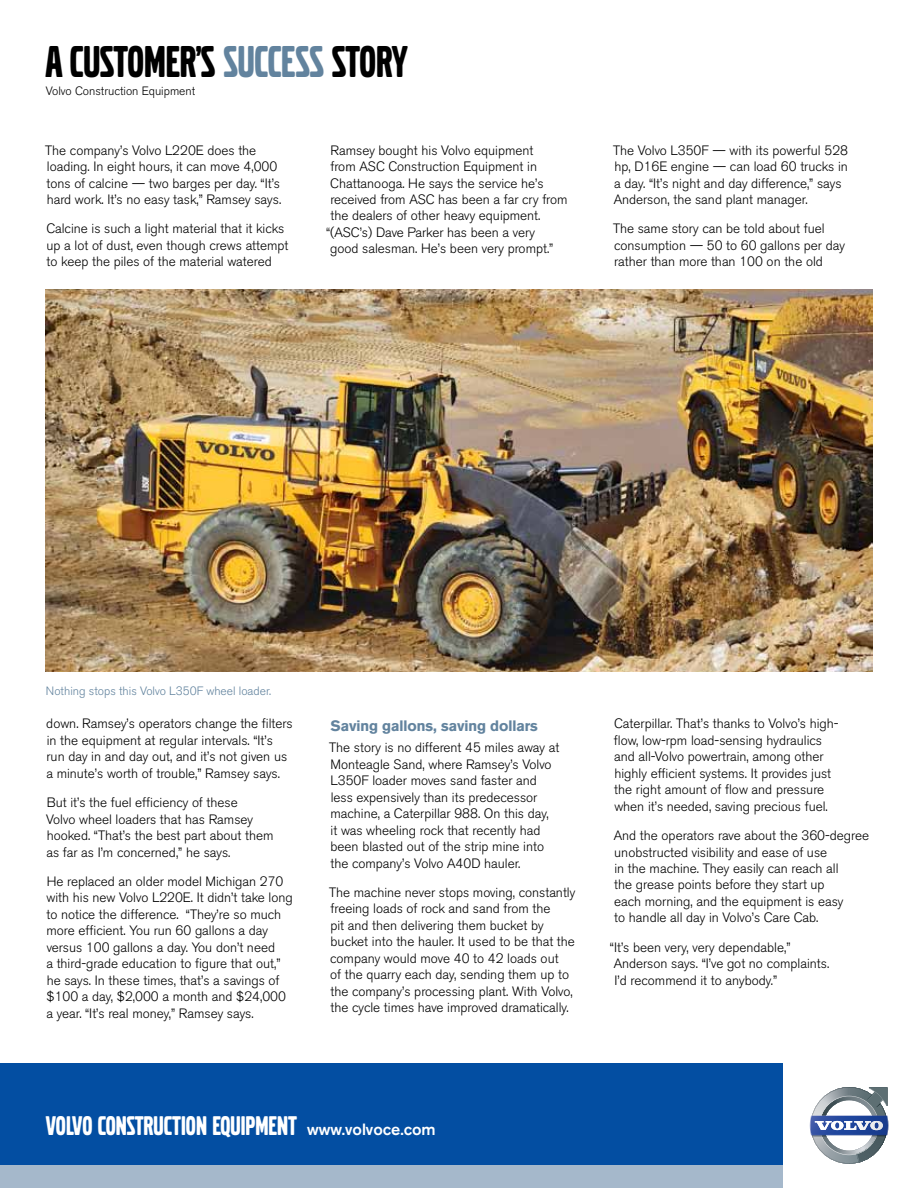
<style>
.page{position:relative;width:918px;height:1188px;background:#fff}
.page>*{position:absolute;margin:0;border:0;box-sizing:border-box;transform-origin:0 0}
.t1{font:46.5px "Volvo Broad";color:#000}
.t2{font:28.2px "Volvo Broad";color:#fff}
.t3{font:700 15px "Volvo Sans Pro";color:#62839e}
.t4{font:300 13.5px/16.5px "Volvo Sans Pro";color:#000}
.t5{font:300 12px "Volvo Sans Pro";color:#62839e}
.t6{font:300 12px "Volvo Sans";color:#000}
.s1{color:#62839e}
.s2{font-family:"Volvo Sans Pro";font-weight:500;font-size:16.2px}
</style>
<div class="page">
<div style="left:0;top:1162px;width:784px;height:26px;background:#a5b8cb"></div>
<div style="left:0;top:1063px;width:784px;height:101px;background:#034ea2"></div>
<svg style="left:810px;top:1087px;width:78px;height:77px"></svg>
<img style="left:46px;top:289px;width:826px;height:383px">
<h1 class="t1" style="left:46px;top:40px;width:364px">A CUSTOMER’S <span class="s1">SUCCESS</span> STORY</h1>
<p class="t6" style="left:46px;top:84px;width:151px">Volvo Construction Equipment</p>
<p class="t4" style="left:45px;top:142px;width:238px">The company’s Volvo L220E does the loading. In eight hours, it can move 4,000 tons of calcine — two barges per day. “It’s hard work. It’s no easy task,” Ramsey says.</p>
<p class="t4" style="left:46px;top:221px;width:244px">Calcine is such a light material that it kicks up a lot of dust, even though crews attempt to keep the piles of the material watered</p>
<p class="t4" style="left:331px;top:142px;width:204px">Ramsey bought his Volvo equipment</p>
<p class="t4" style="left:330px;top:158px;width:208px">from ASC Construction Equipment in</p>
<p class="t4" style="left:330px;top:175px;width:215px">Chattanooga. He says the service he’s</p>
<p class="t4" style="left:330px;top:191px;width:239px">received from ASC has been a far cry from</p>
<p class="t4" style="left:330px;top:208px;width:212px">the dealers of other heavy equipment.</p>
<p class="t4" style="left:326px;top:224px;width:211px">“(ASC’s) Dave Parker has been a very</p>
<p class="t4" style="left:330px;top:241px;width:225px">good salesman. He’s been very prompt.”</p>
<p class="t4" style="left:613px;top:142px;width:237px">The Volvo L350F — with its powerful 528 hp, D16E engine — can load 60 trucks in a day. “It’s night and day difference,” says Anderson, the sand plant manager.</p>
<p class="t4" style="left:613px;top:221px;width:233px">The same story can be told about fuel consumption — 50 to 60 gallons per day rather than more than 100 on the old</p>
<p class="t5" style="left:46px;top:684px;width:227px">Nothing stops this Volvo L350F wheel loader.</p>
<p class="t4" style="left:46px;top:716px;width:248px">down. Ramsey’s operators change the filters in the equipment at regular intervals. “It’s run day in and day out, and it’s not given us a minute’s worth of trouble,” Ramsey says.</p>
<p class="t4" style="left:46px;top:794px;width:229px">But it’s the fuel efficiency of these<br>Volvo wheel loaders that has Ramsey hooked. “That’s the best part about them as far as I’m concerned,” he says.</p>
<p class="t4" style="left:46px;top:873px;width:248px">He replaced an older model Michigan 270 with his new Volvo L220E. It didn’t take long to notice the difference. “They’re so much more efficient. You run 60 gallons a day versus 100 gallons a day. You don’t need<br>a third-grade education to figure that out,” he says. In these times, that’s a savings of $100 a day, $2,000 a month and $24,000 a year. “It’s real money,” Ramsey says.</p>
<p class="t3" style="left:330px;top:717px;width:209px">Saving gallons, saving dollars</p>
<p class="t4" style="left:329px;top:739px;width:232px">The story is no different 45 miles away at Monteagle Sand, where Ramsey’s Volvo L350F loader moves sand faster and less expensively than its predecessor machine, a Caterpillar 988. On this day,<br>it was wheeling rock that recently had been blasted out of the strip mine into the company’s Volvo A40D hauler.</p>
<p class="t4" style="left:329px;top:884px;width:248px">The machine never stops moving, constantly freeing loads of rock and sand from the<br>pit and then delivering them bucket by bucket into the hauler. It used to be that the company would move 40 to 42 loads out<br>of the quarry each day, sending them up to the company’s processing plant. With Volvo, the cycle times have improved dramatically.</p>
<p class="t4" style="left:614px;top:716px;width:226px">Caterpillar. That’s thanks to Volvo’s high&shy;flow, low-rpm load-sensing hydraulics and all-Volvo powertrain, among other highly efficient systems. It provides just the right amount of flow and pressure when it’s needed, saving precious fuel.</p>
<p class="t4" style="left:614px;top:827px;width:257px">And the operators rave about the 360-degree unobstructed visibility and ease of use<br>in the machine. They easily can reach all<br>the grease points before they start up<br>each morning, and the equipment is easy<br>to handle all day in Volvo’s Care Cab.</p>
<p class="t4" style="left:610px;top:939px;width:221px">“It’s been very, very dependable,”<br>Anderson says. “I’ve got no complaints.<br>I’d recommend it to anybody.”</p>
<h2 class="t2" style="left:46px;top:1112px;width:391px">VOLVO CONSTRUCTION EQUIPMENT <span class="s2">www.volvoce.com</span></h2>
</div>
